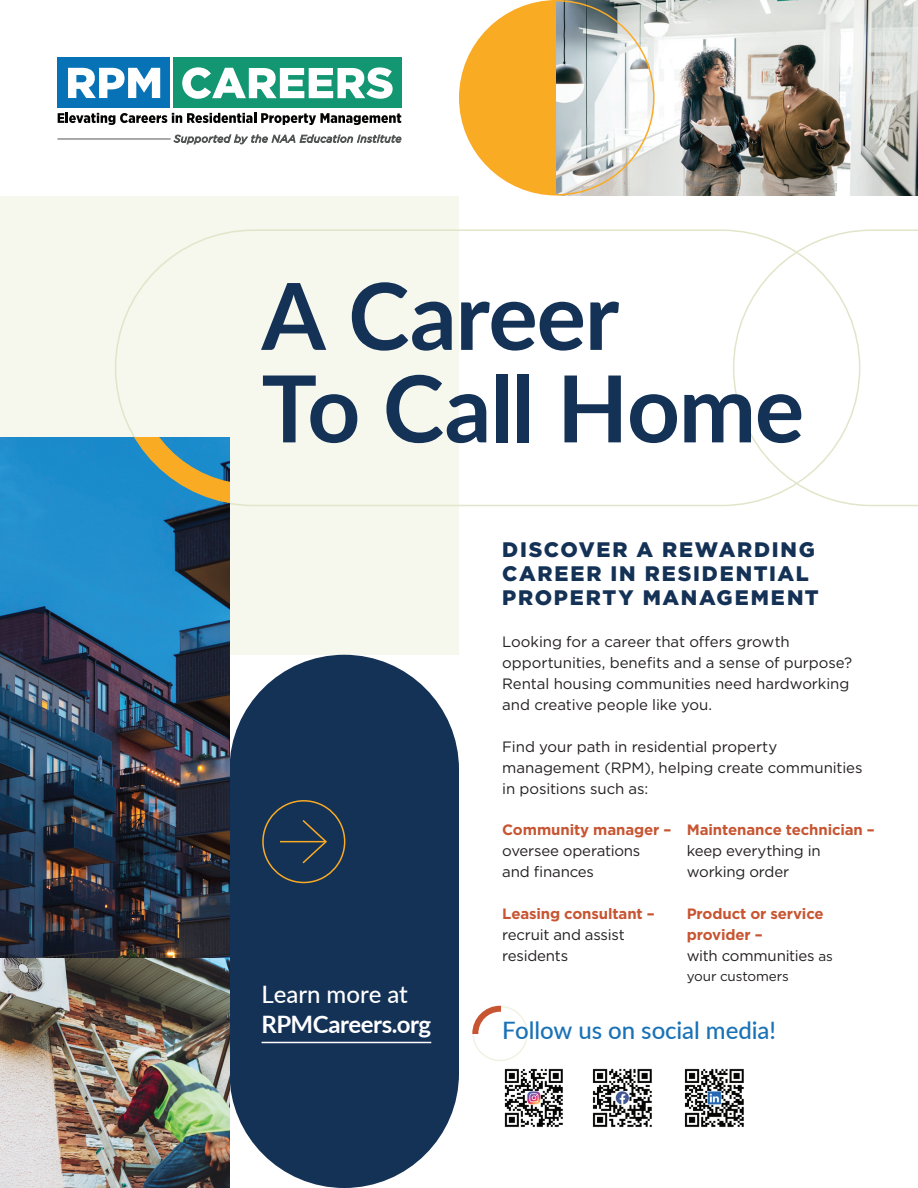
<style>
.page{position:relative;width:918px;height:1188px;background:#fff}
.page>*{position:absolute;margin:0;border:0;box-sizing:border-box;transform-origin:0 0}
.t1{font:700 92.55px/92.6px "Lato";letter-spacing:-.015em;color:#143156}
.t2{font:500 24px "Lato";letter-spacing:-.005em;color:#1a72b6}
.t3{font:700 24px "Lato";letter-spacing:-.02em;color:#fff}
.t4{font:500 24px "Lato";color:#fff}
.t5{font:900 21px/24px "Gotham";letter-spacing:.08em;color:#143156}
.t6{font:15px/21px "Gotham";letter-spacing:-.005em;color:#231f20}
.t7{font:700 15px/21px "Gotham";letter-spacing:-.01em;color:#c75532}
.t8{font:13.5px "Gotham";letter-spacing:-.01em;color:#231f20}
.s1{font-weight:400;color:#231f20}
.s2{font-weight:400;font-size:13.5px;color:#231f20}
</style>
<div class="page">
<div style="left:0;top:196px;width:459px;height:459px;background:#f6f7ed"></div>
<svg style="left:733px;top:230px;width:185px;height:276px"></svg>
<div style="left:230px;top:655px;width:229px;height:533px;background:#143156;border-radius:115px"></div>
<hr style="left:262px;top:1042px;width:169px;height:1px;background:#fff">
<div style="left:262px;top:800px;width:83px;height:83px;border:2px solid #faab24;border-radius:50%"></div>
<hr style="left:280px;top:841px;width:45px;height:1px;background:#faab24">
<svg style="left:301px;top:820px;width:26px;height:44px"></svg>
<img style="left:0;top:438px;width:230px;height:520px">
<svg style="left:117px;top:438px;width:113px;height:67px;background:#599299"></svg>
<div style="left:472px;top:1006px;width:56px;height:55px;border:2px solid #f0f2e3;border-radius:50%"></div>
<img style="left:504px;top:1068px;width:59px;height:59px">
<img style="left:592px;top:1068px;width:60px;height:59px">
<img style="left:684px;top:1068px;width:60px;height:59px">
<div style="left:459px;top:0;width:196px;height:196px;background:#faab24;border-radius:50%"></div>
<img style="left:655px;top:0;width:263px;height:196px">
<img style="left:0;top:958px;width:230px;height:230px">
<svg style="left:472px;top:1006px;width:28px;height:27px"></svg>
<div style="left:173px;top:58px;width:228px;height:50px;background:#139672"></div>
<div style="left:58px;top:58px;width:112px;height:50px;background:#0773b6"></div>
<svg style="left:58px;top:113px;width:343px;height:12px"></svg>
<svg style="left:182px;top:67px;width:211px;height:32px"></svg>
<svg style="left:68px;top:68px;width:92px;height:30px"></svg>
<hr style="left:57px;top:139px;width:114px;height:1px;background:#555757">
<svg style="left:174px;top:134px;width:227px;height:10px"></svg>
<svg style="left:557px;top:0;width:98px;height:196px;background:#cacecb"></svg>
<h1 class="t1" style="left:262px;top:266px;width:544px">A Career<br>To Call Home</h1>
<h3 class="t5" style="left:502px;top:537px;width:318px">DISCOVER A REWARDING<br>CAREER IN RESIDENTIAL<br>PROPERTY MANAGEMENT</h3>
<p class="t6" style="left:502px;top:631px;width:351px">Looking for a career that offers growth opportunities, benefits and a sense of purpose?<br>Rental housing communities need hardworking and creative people like you.</p>
<p class="t6" style="left:502px;top:736px;width:362px">Find your path in residential property management (RPM), helping create communities in positions such as:</p>
<p class="t7" style="left:502px;top:820px;width:171px">Community manager –</p>
<p class="t6" style="left:502px;top:840px;width:140px">oversee operations and finances</p>
<p class="t7" style="left:502px;top:904px;width:154px">Leasing consultant –</p>
<p class="t6" style="left:502px;top:924px;width:124px">recruit and assist residents</p>
<p class="t7" style="left:687px;top:820px;width:189px">Maintenance technician –</p>
<p class="t6" style="left:687px;top:840px;width:136px">keep everything in working order</p>
<p class="t7" style="left:687px;top:904px;width:148px">Product or service provider –<br><span class="s1">with communities</span> <span class="s2">as</span></p>
<p class="t8" style="left:687px;top:968px;width:104px">your customers</p>
<h2 class="t4" style="left:262px;top:977px;width:148px">Learn more at</h2>
<h2 class="t3" style="left:262px;top:1007px;width:171px">RPMCareers.org</h2>
<h2 class="t2" style="left:502px;top:1013px;width:275px">Follow us on social media!</h2>
</div>
